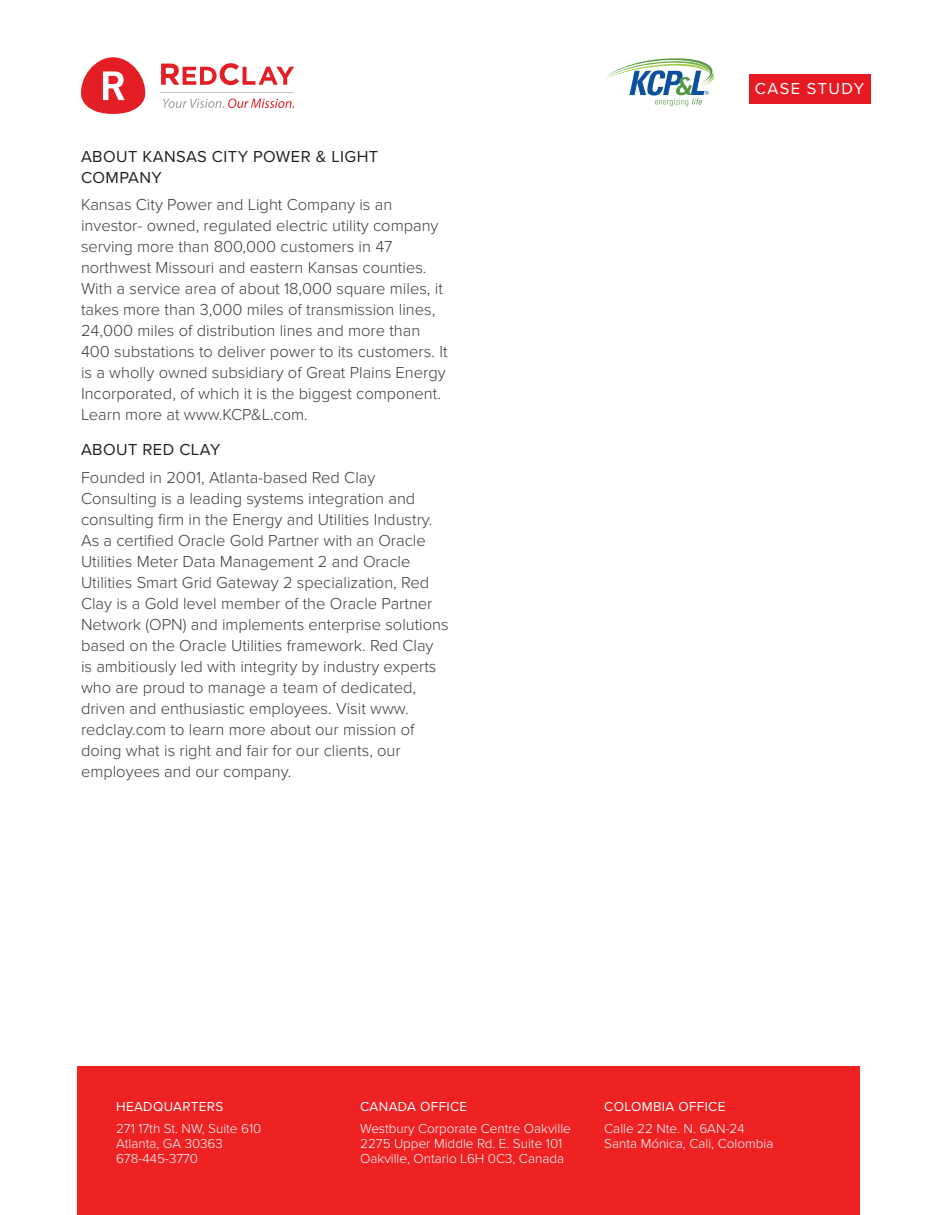
<style>
.page{position:relative;width:945px;height:1215px;background:#fff}
.page>*{position:absolute;margin:0;border:0;box-sizing:border-box;transform-origin:0 0}
.t1{font:300 16.5px/21px "Proxima Nova";color:#3e3e3f}
.t2{font:16.5px/21px "Proxima Nova";letter-spacing:.025em;color:#231f20}
.t3{font:16.5px "Proxima Nova";letter-spacing:.085em;color:#fff}
.t4{font:300 13.5px/15px "Proxima Nova";color:#fff}
.t5{font:13.5px "Proxima Nova";letter-spacing:.025em;color:#fff}
</style>
<div class="page">
<div style="left:77px;top:1066px;width:783px;height:149px;background:#ee2123"></div>
<div style="left:749px;top:74px;width:122px;height:30px;background:#e51a23"></div>
<svg style="left:81px;top:57px;width:65px;height:57px"></svg>
<svg style="left:161px;top:92px;width:133px;height:1px"></svg>
<svg style="left:161px;top:63px;width:133px;height:22px"></svg>
<svg style="left:163px;top:99px;width:131px;height:9px"></svg>
<svg style="left:606px;top:58px;width:108px;height:48px"></svg>
<p class="t2" style="left:81px;top:145px;width:299px">ABOUT KANSAS CITY POWER &amp; LIGHT<br>COMPANY</p>
<p class="t1" style="left:81px;top:193px;width:368px">Kansas City Power and Light Company is an investor- owned, regulated electric utility company serving more than 800,000 customers in 47 northwest Missouri and eastern Kansas counties.<br>With a service area of about 18,000 square miles, it takes more than 3,000 miles of transmission lines, 24,000 miles of distribution lines and more than 400 substations to deliver power to its customers. It is a wholly owned subsidiary of Great Plains Energy Incorporated, of which it is the biggest component.<br>Learn more at www.KCP&amp;L.com.</p>
<p class="t2" style="left:81px;top:438px;width:141px">ABOUT RED CLAY</p>
<p class="t1" style="left:81px;top:466px;width:369px">Founded in 2001, Atlanta-based Red Clay Consulting is a leading systems integration and consulting firm in the Energy and Utilities Industry.<br>As a certified Oracle Gold Partner with an Oracle Utilities Meter Data Management 2 and Oracle Utilities Smart Grid Gateway 2 specialization, Red Clay is a Gold level member of the Oracle Partner Network (OPN) and implements enterprise solutions based on the Oracle Utilities framework. Red Clay is ambitiously led with integrity by industry experts who are proud to manage a team of dedicated, driven and enthusiastic employees. Visit www. redclay.com to learn more about our mission of doing what is right and fair for our clients, our employees and our company.</p>
<p class="t3" style="left:755px;top:76px;width:111px">CASE STUDY</p>
<p class="t5" style="left:116px;top:1096px;width:109px">HEADQUARTERS</p>
<p class="t4" style="left:116px;top:1120px;width:147px">271 17th St. NW, Suite 610<br>Atlanta, GA 30363<br>678-445-3770</p>
<p class="t5" style="left:360px;top:1096px;width:108px">CANADA OFFICE</p>
<p class="t4" style="left:360px;top:1120px;width:212px">Westbury Corporate Centre Oakville<br>2275 Upper Middle Rd. E. Suite 101<br>Oakville, Ontario L6H 0C3, Canada</p>
<p class="t5" style="left:604px;top:1096px;width:123px">COLOMBIA OFFICE</p>
<p class="t4" style="left:604px;top:1120px;width:171px">Calle 22 Nte. N. 6AN-24<br>Santa Mónica, Cali, Colombia</p>
</div>
